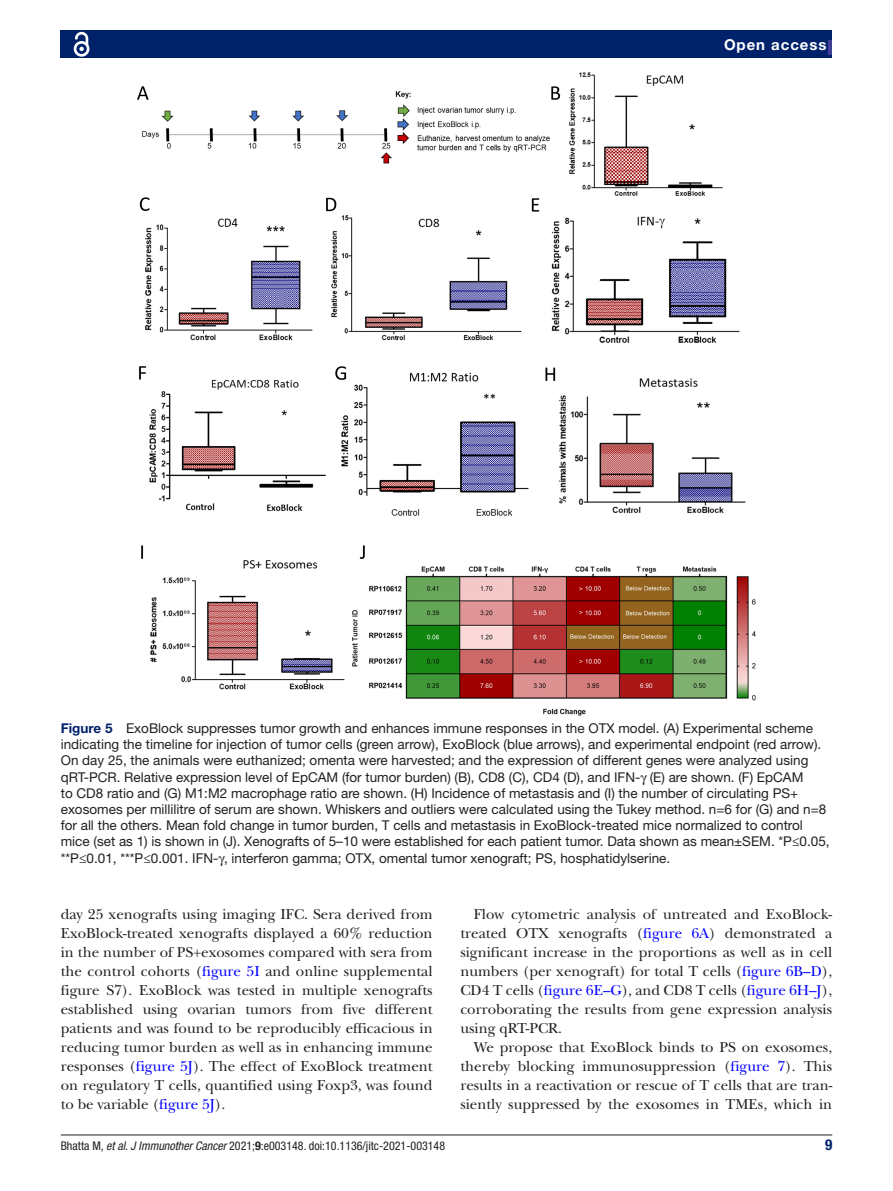
<style>
.page{position:relative;width:893px;height:1191px;background:#fff}
.page>*{position:absolute;margin:0;border:0;box-sizing:border-box;transform-origin:0 0}
.t1{font:15px/19px "New Baskerville";color:#231f20;text-align:justify}
.t2{font:700 15px "Helvetica Neue LT Std";letter-spacing:.065em;color:#fff}
.t3{font:700 condensed 15px "Helvetica Neue LT Std";color:#00226b}
.t4{font:13.5px/16.2px "Helvetica Neue LT Std";color:#231f20}
.t5{font:condensed 12px "Helvetica Neue LT Std";color:#231f20}
.s1{font-weight:700;color:#00226b}
.s2{color:#00f}
.s3{font-style:italic}
.s4{font-weight:700}
</style>
<div class="page">
<hr style="left:61px;top:1134px;width:771px;height:1px;background:#231f20">
<div style="left:61px;top:31px;width:771px;height:27px;background:#00226b"></div>
<hr style="left:828px;top:40px;width:4px;height:15px;background:#414099">
<svg style="left:73px;top:31px;width:17px;height:26px"></svg>
<img style="left:138px;top:73px;width:617px;height:642px">
<p class="t2" style="left:724px;top:35px;width:104px">Open access</p>
<p class="t4" style="left:61px;top:720px;width:770px"><span class="s1">Figure 5</span> ExoBlock suppresses tumor growth and enhances immune responses in the OTX model. (A) Experimental scheme indicating the timeline for injection of tumor cells (green arrow), ExoBlock (blue arrows), and experimental endpoint (red arrow).<br>On day 25, the animals were euthanized; omenta were harvested; and the expression of different genes were analyzed using qRT-PCR. Relative expression level of EpCAM (for tumor burden) (B), CD8 (C), CD4 (D), and IFN- (E) are shown. (F) EpCAM<br>to CD8 ratio and (G) M1:M2 macrophage ratio are shown. (H) Incidence of metastasis and (I) the number of circulating PS+ exosomes per millilitre of serum are shown. Whiskers and outliers were calculated using the Tukey method. n=6 for (G) and n=8 for all the others. Mean fold change in tumor burden, T cells and metastasis in ExoBlock-treated mice normalized to control mice (set as 1) is shown in (J). Xenografts of 5–10 were established for each patient tumor. Data shown as mean±SEM. *P≤0.05, **P≤0.01, ***P≤0.001. IFN- , interferon gamma; OTX, omental tumor xenograft; PS, hosphatidylserine.</p>
<p class="t1" style="left:61px;top:904px;width:373px">day 25 xenografts using imaging IFC. Sera derived from ExoBlock-treated xenografts displayed a 60% reduction in the number of PS+exosomes compared with sera from the control cohorts (<span class="s2">figure 5I</span> and online supplemental figure S7). ExoBlock was tested in multiple xenografts established using ovarian tumors from five different patients and was found to be reproducibly efficacious in reducing tumor burden as well as in enhancing immune responses (<span class="s2">figure 5J</span>). The effect of ExoBlock treatment on regulatory T cells, quantified using Foxp3, was found to be variable (<span class="s2">figure 5J</span>).</p>
<p class="t1" style="left:460px;top:904px;width:373px;text-indent:13px">Flow cytometric analysis of untreated and ExoBlock&shy;treated OTX xenografts (<span class="s2">figure 6A</span>) demonstrated a significant increase in the proportions as well as in cell numbers (per xenograft) for total T cells (<span class="s2">figure 6B–D</span>), CD4 T cells (<span class="s2">figure 6E–G</span>), and CD8 T cells (<span class="s2">figure 6H–J</span>), corroborating the results from gene expression analysis using qRT-PCR.</p>
<p class="t1" style="left:460px;top:1037px;width:373px;text-indent:13px">We propose that ExoBlock binds to PS on exosomes, thereby blocking immunosuppression (<span class="s2">figure 7</span>). This results in a reactivation or rescue of T cells that are tran&shy;siently suppressed by the exosomes in TMEs, which in</p>
<p class="t5" style="left:61px;top:1138px;width:386px">Bhatta M, <span class="s3">et al</span>. <span class="s3">J Immunother Cancer</span> 2021;<span class="s4">9</span>:e003148. doi:10.1136/jitc-2021-003148</p>
<p class="t3" style="left:825px;top:1135px;width:9px">9</p>
</div>
